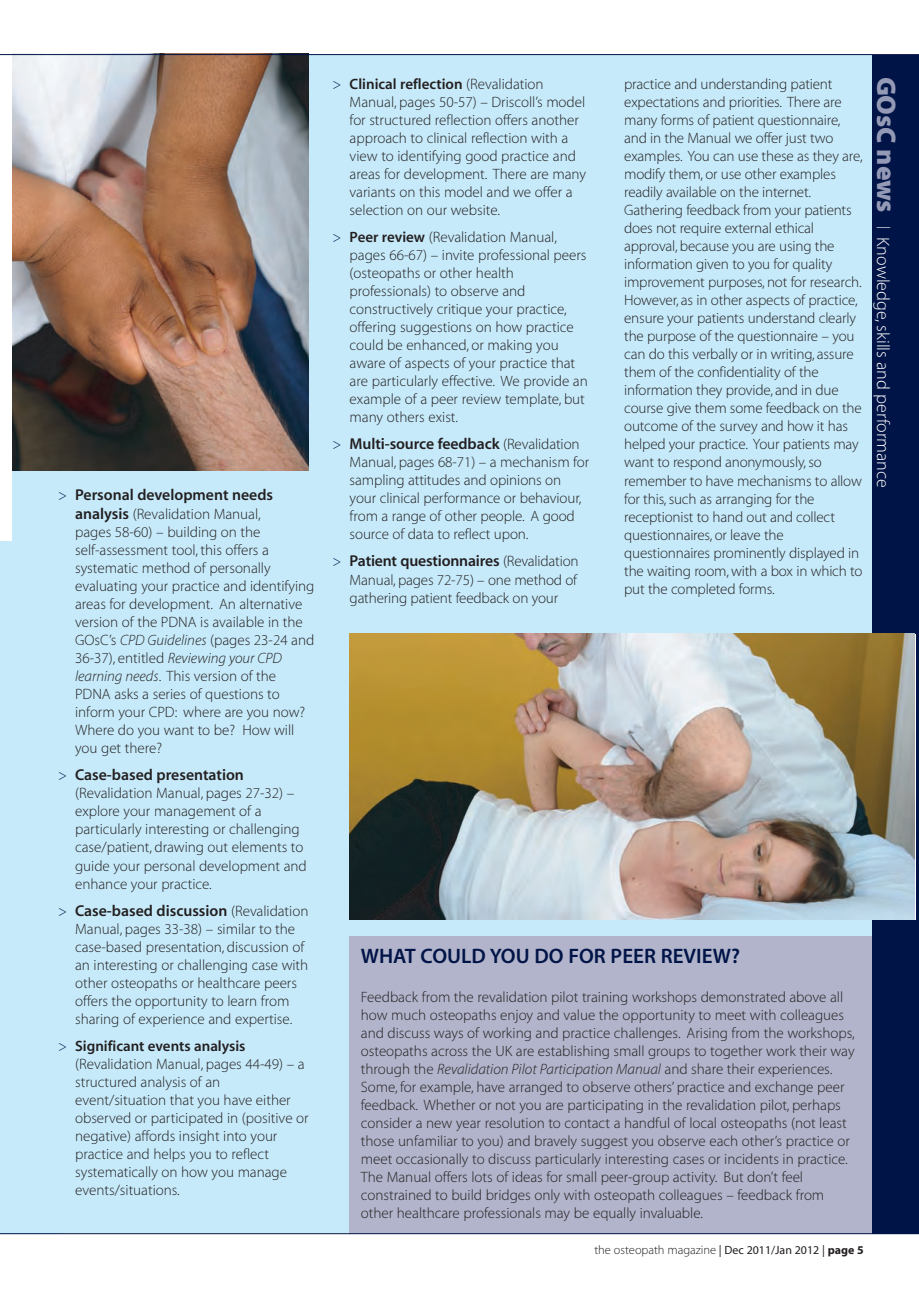
<style>
.page{position:relative;width:919px;height:1289px;background:#fff}
.page>*{position:absolute;margin:0;border:0;box-sizing:border-box;transform-origin:0 0}
.t1{font:21px "Myriad MM 565 wt 600 wd";color:#001447}
.t2{font:18px "Myriad MM 215 wt 600 wd";color:#fff}
.t3{font:15.75px "Myriad MM 565 wt 600 wd";color:#231f20}
.t4{font:15px/18px "Myriad MM 215 wt 600 wd";color:#231f20}
.t5{font:12.45px "Myriad MM 215 wt 600 wd";color:#231f20}
.s1{font-family:"Myriad MM 215 wt 600 wd";font-size:15px;color:#001447}
.s2{font-family:"Myriad MM 565 wt 600 wd";font-size:15.75px}
.s3{font-family:"Myriad MM It 215 wt 600 wd"}
.s4{font-family:"Myriad MM 215 wt 600 wd";font-size:15px}
.s5{color:#001447}
.s6{font-family:"Myriad MM 565 wt 600 wd"}
.s7{font-family:"Myriad MM 830 wt 300 wd";font-size:27px;color:#9499b5}
.s8{font-family:"Myriad MM 412 wt 601 wd";font-size:11.85px}
.s9{font-family:"Myriad MM 700 wt 600 wd";font-size:11.85px}
</style>
<div class="page">
<div style="left:13px;top:54px;width:859px;height:1178px;background:#c6eafa"></div>
<div style="left:0;top:541px;width:61px;height:692px;background:#c6eafa"></div>
<div style="left:872px;top:55px;width:46px;height:1178px;background:#001447"></div>
<div style="left:349px;top:935px;width:522px;height:298px;background:#b1b4ca"></div>
<hr style="left:0;top:1233px;width:918px;height:1px;background:#001447">
<img style="left:12px;top:55px;width:297px;height:415px">
<img style="left:349px;top:634px;width:565px;height:285px">
<hr style="left:0;top:54px;width:918px;height:1px;background:#001447">
<p class="t3" style="left:58px;top:488px;width:216px"><span class="s1">&gt;</span> Personal development needs</p>
<p class="t4" style="left:75px;top:506px;width:241px"><span class="s2">analysis</span> (Revalidation Manual,<br>pages 58-60) – building on the self-assessment tool, this offers a systematic method of personally evaluating your practice and identifying areas for development. An alternative version of the PDNA is available in the GOsC’s <span class="s3">CPD Guidelines</span> (pages 23-24 and 36-37), entitled <span class="s3">Reviewing your CPD learning needs</span>. This version of the PDNA asks a series of questions to inform your CPD: where are you now?<br>Where do you want to be? How will you get there?</p>
<p class="t3" style="left:58px;top:769px;width:187px"><span class="s1">&gt;</span> Case-based presentation</p>
<p class="t4" style="left:75px;top:785px;width:233px">(Revalidation Manual, pages 27-32) – explore your management of a particularly interesting or challenging case/patient, drawing out elements to guide your personal development and enhance your practice.</p>
<p class="t3" style="left:58px;top:904px;width:252px"><span class="s1">&gt;</span> Case-based discussion <span class="s4">(Revalidation</span></p>
<p class="t4" style="left:75px;top:921px;width:235px">Manual, pages 33-38) – similar to the case-based presentation, discussion of an interesting or challenging case with other osteopaths or healthcare peers offers the opportunity to learn from sharing of experience and expertise.</p>
<p class="t4" style="left:75px;top:1037px;width:235px;text-indent:-17px"><span class="s5">&gt;</span> <span class="s6">Significant events analysis </span>(Revalidation Manual, pages 44-49) – a structured analysis of an event/situation that you have either observed or participated in (positive or negative) affords insight into your practice and helps you to reflect systematically on how you manage events/situations.</p>
<p class="t4" style="left:349px;top:77px;width:238px;text-indent:-17px"><span class="s5">&gt;</span> <span class="s6">Clinical reflection</span> (Revalidation Manual, pages 50-57) – Driscoll’s model for structured reflection offers another approach to clinical reflection with a view to identifying good practice and areas for development. There are many variants on this model and we offer a selection on our website.</p>
<p class="t4" style="left:349px;top:229px;width:239px;text-indent:-17px"><span class="s5">&gt;</span> <span class="s6">Peer review</span> (Revalidation Manual, pages 66-67) – invite professional peers (osteopaths or other health professionals) to observe and constructively critique your practice, offering suggestions on how practice could be enhanced, or making you aware of aspects of your practice that are particularly effective. We provide an example of a peer review template, but many others exist.</p>
<p class="t3" style="left:332px;top:438px;width:248px"><span class="s1">&gt;</span> Multi-source feedback <span class="s4">(Revalidation</span></p>
<p class="t4" style="left:349px;top:454px;width:241px">Manual, pages 68-71) – a mechanism for sampling attitudes and opinions on your clinical performance or behaviour, from a range of other people. A good source of data to reflect upon.</p>
<p class="t3" style="left:332px;top:555px;width:247px"><span class="s1">&gt;</span> Patient questionnaires <span class="s4">(Revalidation</span></p>
<p class="t4" style="left:349px;top:572px;width:229px">Manual, pages 72-75) – one method of gathering patient feedback on your</p>
<p class="t4" style="left:624px;top:77px;width:240px">practice and understanding patient expectations and priorities. There are many forms of patient questionnaire, and in the Manual we offer just two examples. You can use these as they are, modify them, or use other examples readily available on the internet.<br>Gathering feedback from your patients does not require external ethical approval, because you are using the information given to you for quality improvement purposes, not for research.<br>However, as in other aspects of practice, ensure your patients understand clearly the purpose of the questionnaire – you can do this verbally or in writing, assure them of the confidentiality of the information they provide, and in due course give them some feedback on the outcome of the survey and how it has helped your practice. Your patients may want to respond anonymously, so remember to have mechanisms to allow for this, such as arranging for the receptionist to hand out and collect questionnaires, or leave the questionnaires prominently displayed in the waiting room, with a box in which to put the completed forms.</p>
<p class="t2" style="left:889px;top:77px;width:412px;rotate:90deg"><span class="s7">GOsC news</span> <sup>|</sup> Knowledge, skills and performance</p>
<p class="t1" style="left:361px;top:947px;width:380px">WHAT COULD YOU DO FOR PEER REVIEW?</p>
<p class="t4" style="left:361px;top:989px;width:495px">Feedback from the revalidation pilot training workshops demonstrated above all how much osteopaths enjoy and value the opportunity to meet with colleagues and discuss ways of working and practice challenges. Arising from the workshops, osteopaths across the UK are establishing small groups to together work their way through the <span class="s3">Revalidation Pilot Participation Manual</span> and share their experiences.<br>Some, for example, have arranged to observe others’ practice and exchange peer feedback. Whether or not you are participating in the revalidation pilot, perhaps consider a new year resolution to contact a handful of local osteopaths (not least those unfamiliar to you) and bravely suggest you observe each other’s practice or meet occasionally to discuss particularly interesting cases or incidents in practice.<br>The Manual offers lots of ideas for small peer-group activity. But don’t feel constrained to build bridges only with osteopath colleagues – feedback from other healthcare professionals may be equally invaluable.</p>
<p class="t5" style="left:594px;top:1244px;width:271px">the osteopath magazine <span class="s8">| Dec 2011/Jan 2012 |</span> <span class="s9">page 5</span></p>
</div>
